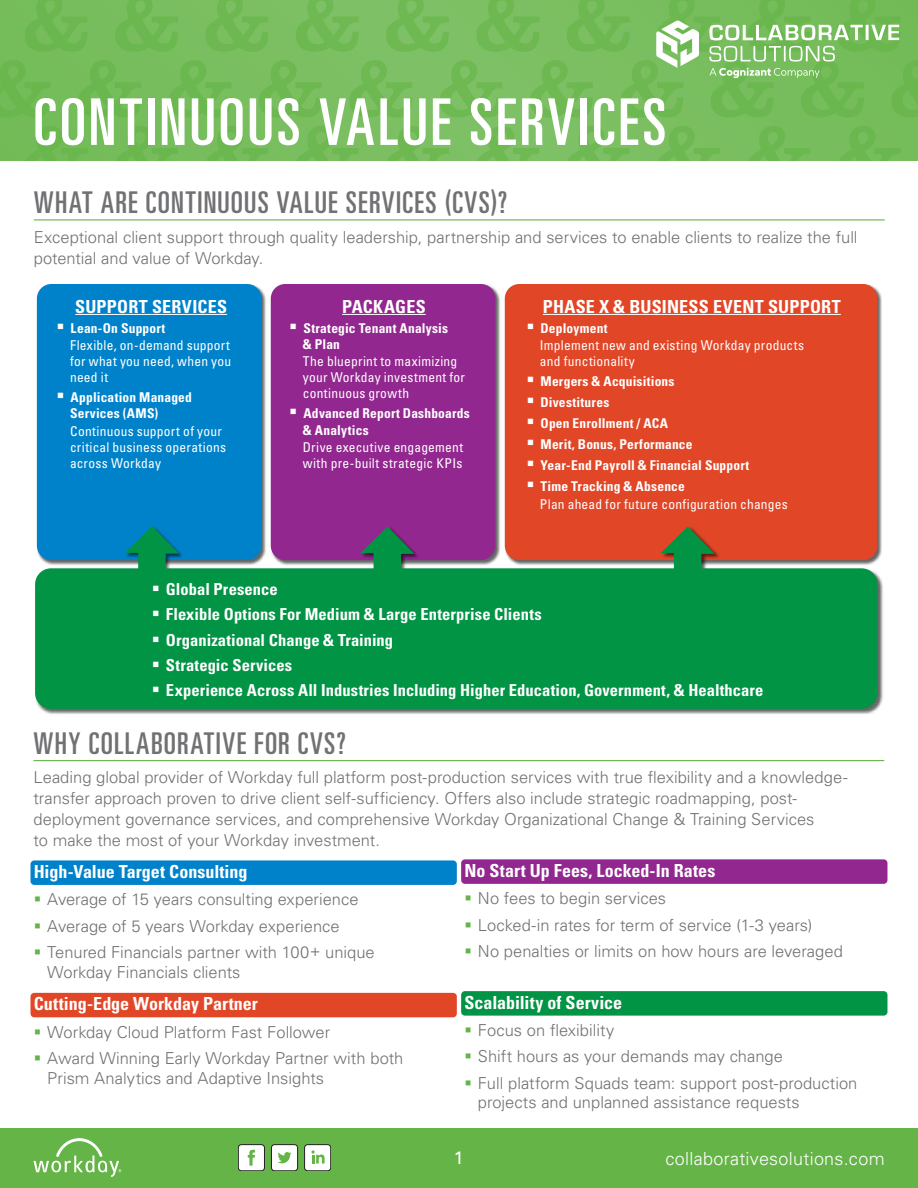
<style>
.page{position:relative;width:918px;height:1188px;background:#fff}
.page>*{position:absolute;margin:0;border:0;box-sizing:border-box;transform-origin:0 0}
.t1{font:ultra-condensed 64.5px "Univers";letter-spacing:.045em;color:#fff}
.HEADER_2{font:ultra-condensed 30px "Univers";letter-spacing:.045em;color:#717073}
.GRAPHIC_HEADER{font:700 condensed 18px "Univers";letter-spacing:.015em;color:#fff}
.SUBHEADER_4_copy{font:700 condensed 18px "Univers";letter-spacing:.005em;color:#fff}
.t2{font:300 18px "Univers";letter-spacing:.015em;color:#fff}
.SUBHEADER_4{font:700 condensed 18px "Univers";color:#fff}
.SUBHEADER_4_copy_2{font:700 condensed 18px "Univers";color:#fff}
.SUBHEADER_4_copy_3{font:700 condensed 18px "Univers";color:#fff}
.t3{font:18px "Univers";color:#fff}
.Text{font:300 16.5px/21px "Univers";color:#717073}
.t4{font:700 condensed 16.5px "Univers";letter-spacing:.005em;color:#fff}
.GRAPHIC_TEXT{font:condensed 13.5px/16.2px "Univers";letter-spacing:.02em;color:#fff}
.t5{font:700 condensed 13.5px/16.2px "Univers";letter-spacing:.015em;color:#fff}
</style>
<div class="page">
<div style="left:0;top:1128px;width:918px;height:60px;background:#65b447"></div>
<div style="left:0;top:0;width:918px;height:161px;background:linear-gradient(to right,#75bc5a,#78bd5e)"></div>
<svg style="left:0;top:0;width:918px;height:118px;background:#78bd5e"></svg>
<svg style="left:34px;top:1138px;width:87px;height:39px"></svg>
<div style="left:271px;top:1145px;width:27px;height:26px;background:#fff;border-radius:3px"></div>
<div style="left:271px;top:1144px;width:27px;height:27px;border:1px solid #231f20;border-radius:3px"></div>
<svg style="left:278px;top:1152px;width:13px;height:11px"></svg>
<div style="left:238px;top:1145px;width:26px;height:26px;background:#fff;border-radius:3px"></div>
<div style="left:238px;top:1144px;width:27px;height:27px;border:1px solid #231f20;border-radius:3px"></div>
<svg style="left:248px;top:1150px;width:7px;height:16px"></svg>
<div style="left:305px;top:1145px;width:26px;height:26px;background:#fff;border-radius:3px"></div>
<div style="left:304px;top:1144px;width:27px;height:27px;border:1px solid #231f20;border-radius:3px"></div>
<svg style="left:311px;top:1150px;width:14px;height:14px"></svg>
<hr style="left:34px;top:219px;width:851px;height:1px;background:#65b447">
<hr style="left:34px;top:760px;width:850px;height:1px;background:#65b447">
<div style="left:31px;top:860px;width:426px;height:25px;background:#0082ca;border-radius:4px"></div>
<div style="left:31px;top:993px;width:426px;height:24px;background:#e14627;border-radius:4px"></div>
<div style="left:461px;top:859px;width:426px;height:25px;background:#92278f;border-radius:4px"></div>
<div style="left:461px;top:991px;width:426px;height:25px;background:#009444;border-radius:4px"></div>
<img style="left:36px;top:284px;width:846px;height:241px">
<div style="left:37px;top:284px;width:225px;height:276px;background:#0082ca;border-radius:14px"></div>
<div style="left:271px;top:284px;width:224px;height:276px;background:#92278f;border-radius:14px"></div>
<div style="left:505px;top:284px;width:372px;height:276px;background:#e14627;border-radius:14px"></div>
<img style="left:36px;top:525px;width:847px;height:189px">
<svg style="left:35px;top:526px;width:843px;height:183px;fill:#009444"></svg>
<hr style="left:75px;top:314px;width:152px;height:1px;background:#fff">
<hr style="left:342px;top:314px;width:84px;height:1px;background:#fff">
<hr style="left:543px;top:314px;width:298px;height:1px;background:#fff">
<svg style="left:153px;top:586px;width:6px;height:5px"></svg>
<svg style="left:153px;top:611px;width:6px;height:6px"></svg>
<svg style="left:153px;top:636px;width:6px;height:6px"></svg>
<svg style="left:153px;top:662px;width:6px;height:5px"></svg>
<svg style="left:153px;top:687px;width:6px;height:5px"></svg>
<h1 class="t1" style="left:34px;top:85px;width:634px">CONTINUOUS VALUE SERVICES</h1>
<p class="HEADER_2" style="left:34px;top:185px;width:475px">WHAT ARE CONTINUOUS VALUE SERVICES (CVS)?</p>
<p class="Text" style="left:34px;top:226px;width:825px">Exceptional client support through quality leadership, partnership and services to enable clients to realize the full potential and value of Workday.</p>
<p class="GRAPHIC_HEADER" style="left:75px;top:295px;width:153px">SUPPORT SERVICES</p>
<p class="t5" style="left:71px;top:320px;width:96px">Lean-On Support</p>
<p class="GRAPHIC_TEXT" style="left:70px;top:337px;width:163px;text-align:justify">Flexible, on-demand support for what you need, when you need it</p>
<p class="t5" style="left:70px;top:389px;width:123px">Application Managed<br>Services (AMS)</p>
<p class="GRAPHIC_TEXT" style="left:70px;top:423px;width:157px">Continuous support of your critical business operations across Workday</p>
<p class="GRAPHIC_HEADER" style="left:342px;top:295px;width:85px">PACKAGES</p>
<p class="t5" style="left:303px;top:320px;width:147px">Strategic Tenant Analysis &amp; Plan</p>
<p class="GRAPHIC_TEXT" style="left:303px;top:353px;width:164px">The blueprint to maximizing your Workday investment for continuous growth</p>
<p class="t5" style="left:303px;top:406px;width:169px">Advanced Report Dashboards &amp; Analytics</p>
<p class="GRAPHIC_TEXT" style="left:303px;top:439px;width:162px">Drive executive engagement with pre-built strategic KPIs</p>
<p class="GRAPHIC_HEADER" style="left:543px;top:295px;width:300px">PHASE X &amp; BUSINESS EVENT SUPPORT</p>
<p class="t5" style="left:541px;top:320px;width:69px">Deployment</p>
<p class="GRAPHIC_TEXT" style="left:540px;top:337px;width:266px">Implement new and existing Workday products and functionality</p>
<p class="t5" style="left:541px;top:373px;width:136px">Mergers &amp; Acquisitions</p>
<p class="t5" style="left:541px;top:394px;width:70px">Divestitures</p>
<p class="t5" style="left:541px;top:415px;width:129px">Open Enrollment / ACA</p>
<p class="t5" style="left:541px;top:436px;width:154px">Merit, Bonus, Performance</p>
<p class="t5" style="left:541px;top:457px;width:210px">Year-End Payroll &amp; Financial Support</p>
<p class="t5" style="left:541px;top:478px;width:146px">Time Tracking &amp; Absence</p>
<p class="GRAPHIC_TEXT" style="left:540px;top:496px;width:249px">Plan ahead for future configuration changes</p>
<p class="t4" style="left:166px;top:579px;width:113px">Global Presence</p>
<p class="t4" style="left:166px;top:604px;width:377px">Flexible Options For Medium &amp; Large Enterprise Clients</p>
<p class="t4" style="left:166px;top:630px;width:229px">Organizational Change &amp; Training</p>
<p class="t4" style="left:166px;top:655px;width:128px">Strategic Services</p>
<p class="t4" style="left:166px;top:680px;width:599px">Experience Across All Industries Including Higher Education, Government, &amp; Healthcare</p>
<p class="HEADER_2" style="left:34px;top:726px;width:314px">WHY COLLABORATIVE FOR CVS?</p>
<p class="Text" style="left:34px;top:767px;width:816px">Leading global provider of Workday full platform post-production services with true flexibility and a knowledge&shy;transfer approach proven to drive client self-sufficiency. Offers also include strategic roadmapping, post&shy;deployment governance services, and comprehensive Workday Organizational Change &amp; Training Services<br>to make the most of your Workday investment.</p>
<p class="SUBHEADER_4" style="left:34px;top:861px;width:215px">High-Value Target Consulting</p>
<p class="Text" style="left:47px;top:889px;width:313px">Average of 15 years consulting experience</p>
<p class="Text" style="left:47px;top:915px;width:294px">Average of 5 years Workday experience</p>
<p class="Text" style="left:47px;top:942px;width:329px;line-height:19.8px">Tenured Financials partner with 100+ unique<br>Workday Financials clients</p>
<p class="SUBHEADER_4_copy_2" style="left:34px;top:993px;width:226px">Cutting-Edge Workday Partner</p>
<p class="Text" style="left:47px;top:1021px;width:284px">Workday Cloud Platform Fast Follower</p>
<p class="Text" style="left:47px;top:1048px;width:358px;line-height:19.8px">Award Winning Early Workday Partner with both<br>Prism Analytics and Adaptive Insights</p>
<p class="SUBHEADER_4_copy" style="left:464px;top:859px;width:252px">No Start Up Fees, Locked-In Rates</p>
<p class="Text" style="left:478px;top:888px;width:190px">No fees to begin services</p>
<p class="Text" style="left:478px;top:914px;width:336px">Locked-in rates for term of service (1-3 years)</p>
<p class="Text" style="left:478px;top:941px;width:367px">No penalties or limits on how hours are leveraged</p>
<p class="SUBHEADER_4_copy_3" style="left:464px;top:991px;width:159px">Scalability of Service</p>
<p class="Text" style="left:478px;top:1020px;width:138px">Focus on flexibility</p>
<p class="Text" style="left:478px;top:1046px;width:307px">Shift hours as your demands may change</p>
<p class="Text" style="left:478px;top:1073px;width:381px;line-height:19.8px">Full platform Squads team: support post-production projects and unplanned assistance requests</p>
<p class="t3" style="left:454px;top:1147px;width:12px">1</p>
<p class="t2" style="left:665px;top:1147px;width:221px">collaborativesolutions.com</p>
</div>
